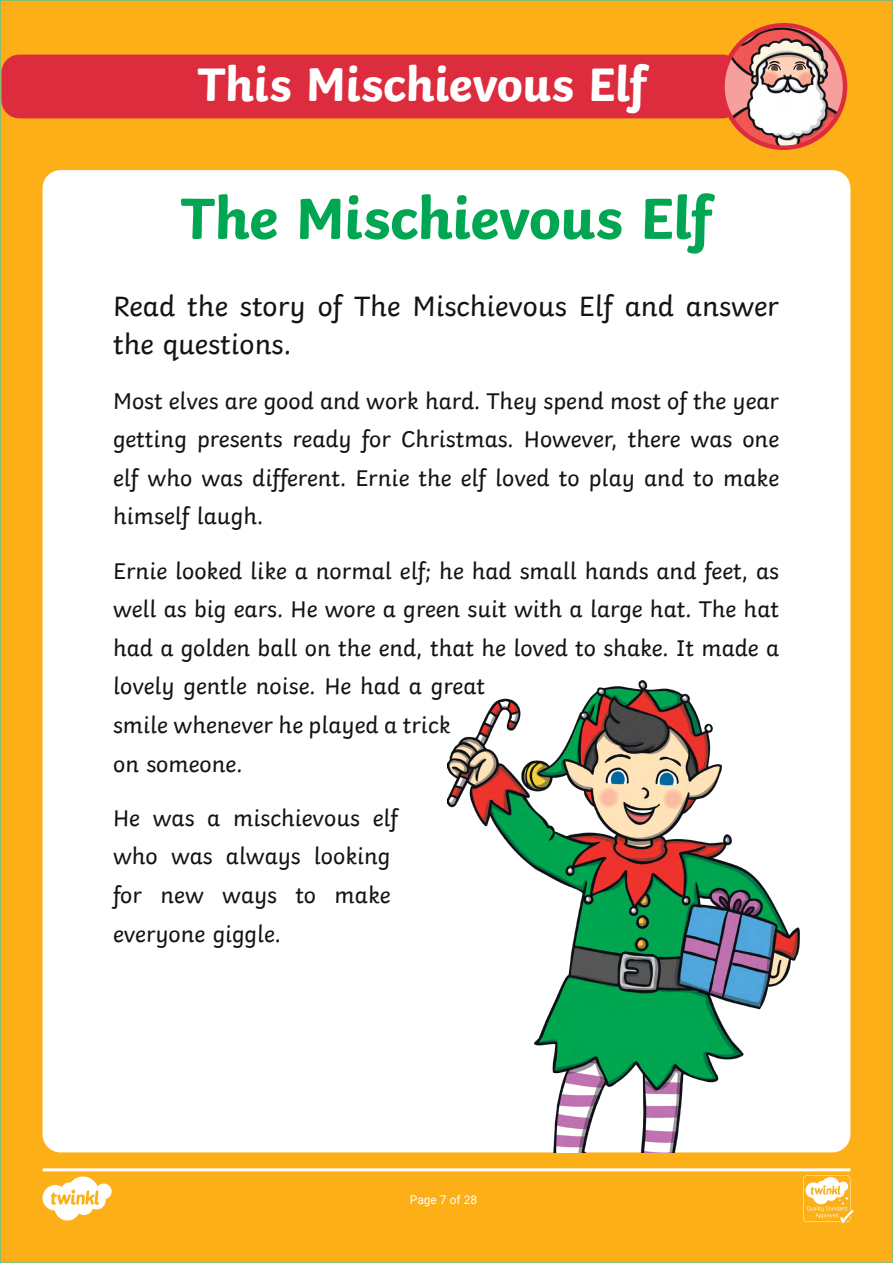
<style>
.page{position:relative;width:893px;height:1263px;background:#fff}
.page>*{position:absolute;margin:0;border:0;box-sizing:border-box;transform-origin:0 0}
.t1{font:700 60.6px "Twinkl";letter-spacing:-.01em;color:#00a651}
.t2{font:700 49.5px "Twinkl";letter-spacing:-.01em;color:#fff}
.t3{font:29.4px/38.5px "Twinkl";color:#141414}
.t4{font:23.85px/38.5px "Twinkl";color:#141414}
.t5{font:12px "Roboto";color:#fff}
</style>
<div class="page">
<div style="left:0;top:0;width:893px;height:1263px;background:#fcaf17;border:2px solid #67c18c"></div>
<div style="left:43px;top:170px;width:807px;height:982px;background:#fff;border-radius:18px"></div>
<svg style="left:43px;top:1168px;width:810px;height:55px"></svg>
<img style="left:447px;top:681px;width:352px;height:471px">
<div style="left:1px;top:55px;width:739px;height:63px;background:#dc2c3d;border-radius:18px"></div>
<img style="left:722px;top:25px;width:123px;height:123px;border-radius:61px">
<div style="left:720px;top:23px;width:127px;height:127px;border:4px solid #dc2c3d;border-radius:50%"></div>
<h2 class="t2" style="left:197px;top:43px;width:451px">This Mischievous Elf</h2>
<h1 class="t1" style="left:180px;top:168px;width:534px">The Mischievous Elf</h1>
<p class="t3" style="left:113px;top:284px;width:668px">Read the story of The Mischievous Elf and answer the questions.</p>
<p class="t4" style="left:113px;top:379px;width:668px;text-align:justify">Most elves are good and work hard. They spend most of the year getting presents ready for Christmas. However, there was one elf who was different. Ernie the elf loved to play and to make himself laugh.</p>
<p class="t4" style="left:113px;top:549px;width:668px">Ernie looked like a normal elf; he had small hands and feet, as well as big ears. He wore a green suit with a large hat. The hat had a golden ball on the end, that he loved to shake. It made a lovely gentle noise. He had a great<br>smile whenever he played a trick<br>on someone.</p>
<p class="t4" style="left:113px;top:796px;width:287px">He was a mischievous elf who was always looking for new ways to make everyone giggle.</p>
<p class="t5" style="left:410px;top:1192px;width:69px">Page 7 of 28</p>
</div>
